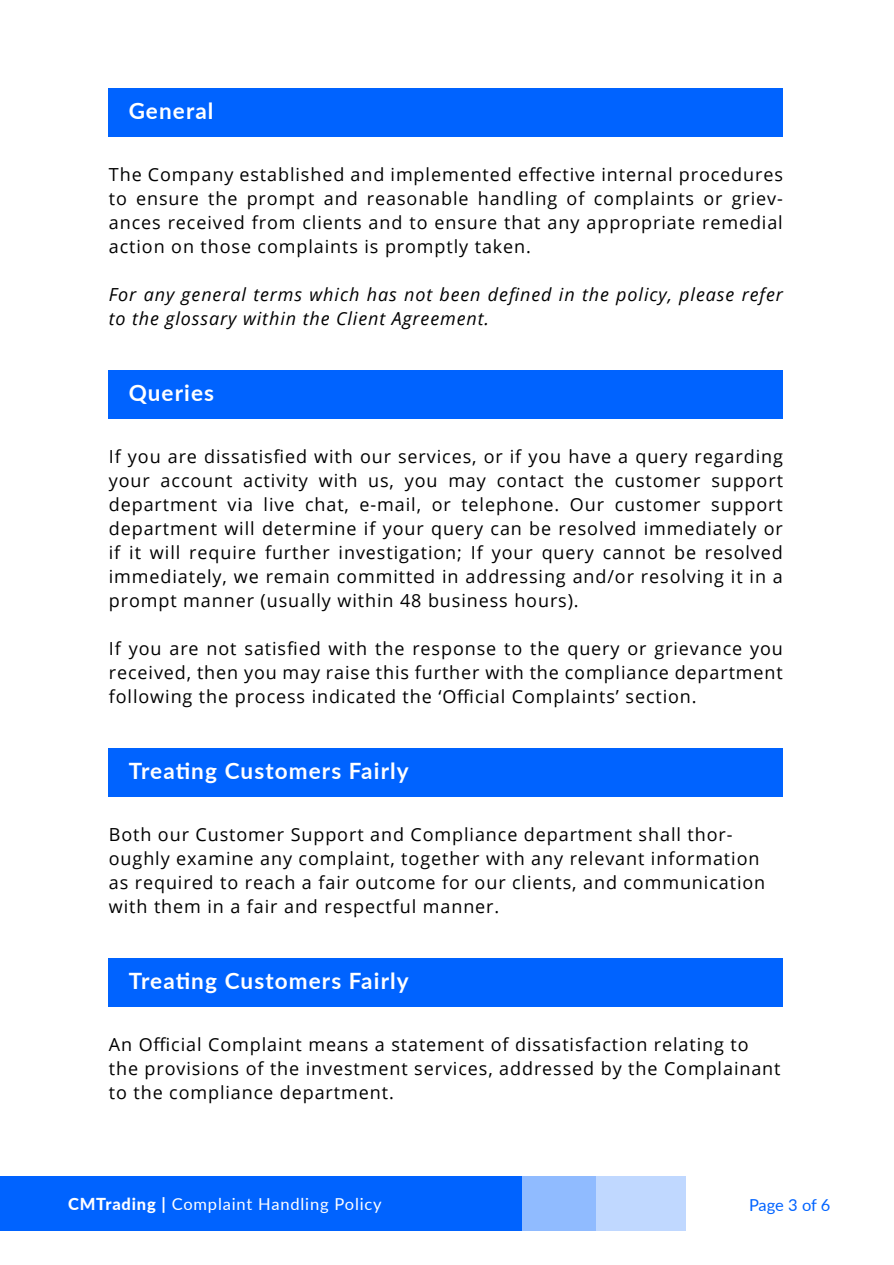
<style>
.page{position:relative;width:894px;height:1265px;background:#fff}
.page>*{position:absolute;margin:0;border:0;box-sizing:border-box;transform-origin:0 0}
.t1{font:700 22.5px "Lato";letter-spacing:.05em;color:#fff}
.t2{font:18px/24px "Open Sans";letter-spacing:.05em;color:#000;text-align:justify}
.t3{font:italic 18px/24px "Open Sans";letter-spacing:.05em;color:#000}
.t4{font:16.5px "Lato";letter-spacing:.05em;color:#fff}
.t5{font:16.5px "Lato";letter-spacing:-.01em;color:#0063ff}
.s1{font-weight:800}
</style>
<div class="page">
<div style="left:108px;top:88px;width:675px;height:48px;background:#0063ff"></div>
<div style="left:108px;top:370px;width:675px;height:48px;background:#0063ff"></div>
<div style="left:108px;top:748px;width:675px;height:48px;background:#0063ff"></div>
<div style="left:108px;top:958px;width:675px;height:48px;background:#0063ff"></div>
<div style="left:0;top:1176px;width:686px;height:54px;background:#c0d8ff"></div>
<div style="left:0;top:1176px;width:596px;height:54px;background:#90bbff"></div>
<div style="left:0;top:1176px;width:522px;height:54px;background:#0063ff"></div>
<p class="t1" style="left:129px;top:94px;width:86px">General</p>
<p class="t2" style="left:109px;top:162px;width:676px">The Company established and implemented effective internal procedures to ensure the prompt and reasonable handling of complaints or griev&shy;ances received from clients and to ensure that any appropriate remedial action on those complaints is promptly taken.</p>
<p class="t3" style="left:109px;top:282px;width:676px">For any general terms which has not been defined in the policy, please refer to the glossary within the Client Agreement.</p>
<p class="t1" style="left:129px;top:376px;width:87px">Queries</p>
<p class="t2" style="left:109px;top:444px;width:676px">If you are dissatisfied with our services, or if you have a query regarding your account activity with us, you may contact the customer support department via live chat, e-mail, or telephone. Our customer support department will determine if your query can be resolved immediately or if it will require further investigation; If your query cannot be resolved immediately, we remain committed in addressing and/or resolving it in a prompt manner (usually within 48 business hours).</p>
<p class="t2" style="left:109px;top:636px;width:676px">If you are not satisfied with the response to the query or grievance you received, then you may raise this further with the compliance department following the process indicated the ‘Official Complaints’ section.</p>
<p class="t1" style="left:129px;top:754px;width:282px">Treating Customers Fairly</p>
<p class="t2" style="left:109px;top:822px;width:658px;text-align:left">Both our Customer Support and Compliance department shall thor&shy;oughly examine any complaint, together with any relevant information as required to reach a fair outcome for our clients, and communication with them in a fair and respectful manner.</p>
<p class="t1" style="left:129px;top:964px;width:282px">Treating Customers Fairly</p>
<p class="t2" style="left:109px;top:1032px;width:673px;text-align:left">An Official Complaint means a statement of dissatisfaction relating to the provisions of the investment services, addressed by the Complainant to the compliance department.</p>
<p class="t4" style="left:68px;top:1191px;width:315px"><span class="s1">CMTrading |</span> Complaint Handling Policy</p>
<p class="t5" style="left:749px;top:1193px;width:83px">Page 3 of 6</p>
</div>
